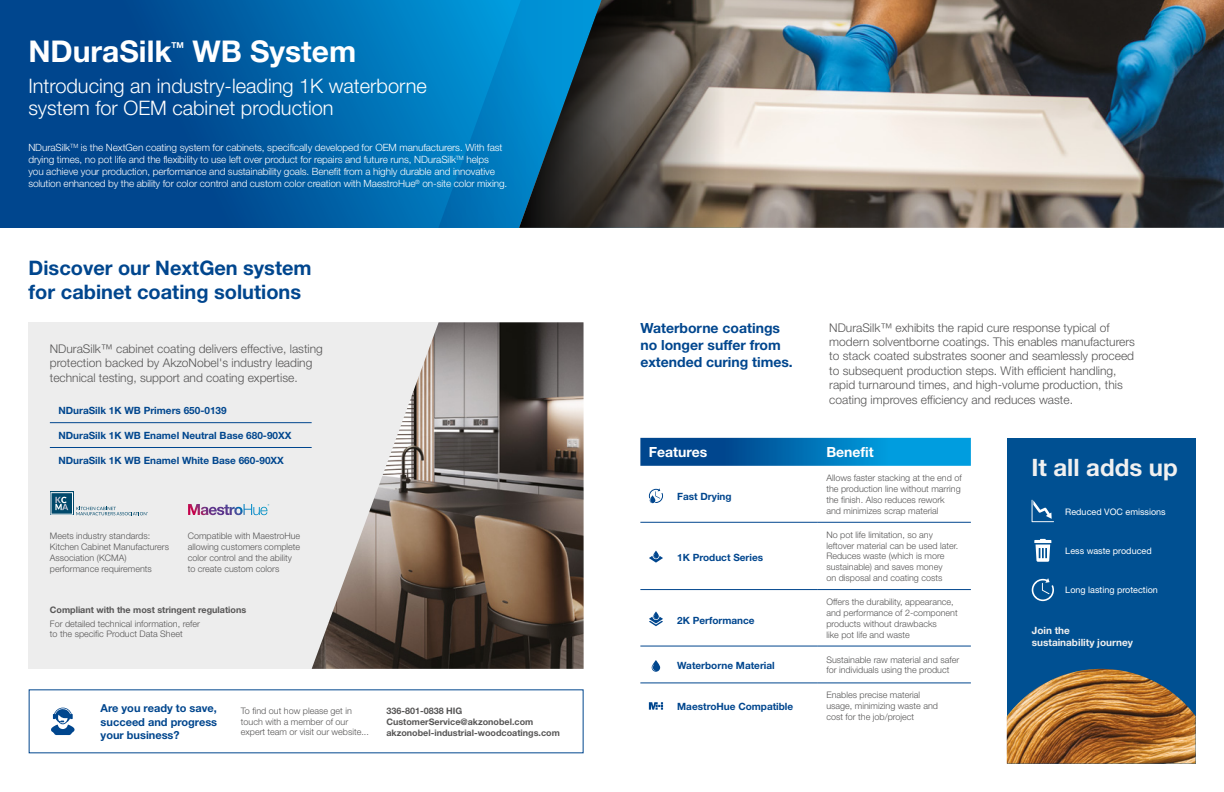
<style>
.page{position:relative;width:1224px;height:792px;background:#fff}
.page>*{position:absolute;margin:0;border:0;box-sizing:border-box;transform-origin:0 0}
.t1{font:700 30px "Helvetica Neue";color:#fff}
.t2{font:700 24px "Helvetica Neue";color:#f0f0f0}
.t3{font:300 20px/22px "Helvetica Neue";color:#fff}
.t4{font:700 20px/24px "Helvetica Neue";color:#00468e}
.t5{font:700 14px/16.8px "Helvetica Neue";color:#00468e}
.t6{font:700 14px "Helvetica Neue";color:#fff}
.t7{font:300 12px/14.4px "Helvetica Neue";color:#575656}
.t8{font:700 11px/13.2px "Helvetica Neue";color:#00468e;text-align:justify}
.t9{font:300 10px/12px "Helvetica Neue";letter-spacing:-.01em;color:#fff}
.t10{font:700 10px "Helvetica Neue";color:#00468e}
.t11{font:700 10px/12px "Helvetica Neue";color:#f0f0f0}
.t12{font:300 9px/10.8px "Helvetica Neue";color:#575656}
.t13{font:700 9px/10.8px "Helvetica Neue";color:#575656}
.t14{font:9px "Helvetica Neue";color:#fff}
.t15{font:700 8.2px "Helvetica Neue";color:#fff}
</style>
<div class="page">
<svg style="left:0;top:0;width:438px;height:228px;background:#00579d"></svg>
<div style="left:1007px;top:438px;width:189px;height:326px;background:#005092"></div>
<img style="left:1007px;top:669px;width:189px;height:95px">
<div style="left:29px;top:322px;width:554px;height:347px;background:#ededed"></div>
<svg style="left:1161px;top:0;width:63px;height:228px;background:#293f4e"></svg>
<svg style="left:438px;top:0;width:723px;height:228px;background:#6b8189"></svg>
<svg style="left:640px;top:438px;width:331px;height:28px;background:#0272b6"></svg>
<hr style="left:640px;top:522px;width:178px;height:1px;background:#00468e">
<hr style="left:818px;top:522px;width:153px;height:1px;background:#00468e">
<hr style="left:640px;top:589px;width:178px;height:1px;background:#00468e">
<hr style="left:818px;top:589px;width:153px;height:1px;background:#00468e">
<hr style="left:640px;top:646px;width:178px;height:1px;background:#00468e">
<hr style="left:818px;top:646px;width:153px;height:1px;background:#00468e">
<hr style="left:640px;top:683px;width:178px;height:1px;background:#00468e">
<hr style="left:818px;top:683px;width:153px;height:1px;background:#00468e">
<svg style="left:649px;top:488px;width:14px;height:15px"></svg>
<svg style="left:649px;top:551px;width:14px;height:12px"></svg>
<svg style="left:649px;top:611px;width:14px;height:15px"></svg>
<svg style="left:652px;top:660px;width:8px;height:12px"></svg>
<svg style="left:649px;top:702px;width:14px;height:8px"></svg>
<hr style="left:50px;top:422px;width:262px;height:1px;background:#00468e">
<hr style="left:50px;top:447px;width:262px;height:1px;background:#00468e">
<img style="left:312px;top:322px;width:272px;height:347px">
<svg style="left:51px;top:708px;width:24px;height:27px"></svg>
<svg style="left:188px;top:504px;width:81px;height:11px"></svg>
<svg style="left:50px;top:492px;width:1px;height:23px"></svg>
<svg style="left:51px;top:492px;width:97px;height:23px"></svg>
<svg style="left:1032px;top:578px;width:22px;height:23px"></svg>
<svg style="left:1032px;top:500px;width:22px;height:22px"></svg>
<svg style="left:1034px;top:539px;width:17px;height:23px"></svg>
<h1 class="t1" style="left:28px;top:33px;width:145px">NDuraSilk</h1>
<p class="t15" style="left:172px;top:40px;width:14px">TM</p>
<h1 class="t1" style="left:192px;top:33px;width:165px">WB System</h1>
<h3 class="t3" style="left:28px;top:74px;width:400px">Introducing an industry-leading 1K waterborne system for OEM cabinet production</h3>
<p class="t9" style="left:28px;top:142px;width:480px">NDuraSilk<sup>TM</sup> is the NextGen coating system for cabinets, specifically developed for OEM manufacturers. With fast drying times, no pot life and the flexibility to use left over product for repairs and future runs, NDuraSilk<sup>TM</sup> helps<br>you achieve your production, performance and sustainability goals. Benefit from a highly durable and innovative solution enhanced by the ability for color control and custom color creation with MaestroHue<sup>®</sup> on-site color mixing.</p>
<h3 class="t4" style="left:29px;top:255px;width:285px">Discover our NextGen system for cabinet coating solutions</h3>
<h3 class="t7" style="left:50px;top:341px;width:275px">NDuraSilk™ cabinet coating delivers effective, lasting protection backed by AkzoNobel's industry leading technical testing, support and coating expertise.</h3>
<p class="t10" style="left:58px;top:404px;width:170px">NDuraSilk 1K WB Primers 650-0139</p>
<p class="t10" style="left:58px;top:429px;width:235px">NDuraSilk 1K WB Enamel Neutral Base 680-90XX</p>
<p class="t10" style="left:58px;top:454px;width:227px">NDuraSilk 1K WB Enamel White Base 660-90XX</p>
<p class="t12" style="left:50px;top:531px;width:121px">Meets industry standards:<br>Kitchen Cabinet Manufacturers<br>Association (KCMA) performance requirements</p>
<p class="t12" style="left:188px;top:531px;width:114px">Compatible with MaestroHue allowing customers complete color control and the ability to create custom colors</p>
<p class="t13" style="left:50px;top:604px;width:198px">Compliant with the most stringent regulations</p>
<p class="t12" style="left:50px;top:618px;width:152px">For detailed technical information, refer to the specific Product Data Sheet</p>
<p class="t8" style="left:101px;top:702px;width:118px">Are you ready to save, succeed and progress your business?</p>
<p class="t12" style="left:241px;top:705px;width:129px">To find out how please get in touch with a member of our expert team or visit our website...</p>
<p class="t13" style="left:386px;top:705px;width:175px">336-801-0838 HIG<br>CustomerService@akzonobel.com akzonobel-industrial-woodcoatings.com</p>
<h3 class="t5" style="left:640px;top:319px;width:154px">Waterborne coatings no longer suffer from extended curing times.</h3>
<p class="t7" style="left:829px;top:320px;width:307px">NDuraSilk™ exhibits the rapid cure response typical of modern solventborne coatings. This enables manufacturers to stack coated substrates sooner and seamlessly proceed to subsequent production steps. With efficient handling, rapid turnaround times, and high-volume production, this coating improves efficiency and reduces waste.</p>
<h3 class="t6" style="left:649px;top:444px;width:60px">Features</h3>
<h3 class="t6" style="left:826px;top:444px;width:49px">Benefit</h3>
<p class="t10" style="left:677px;top:490px;width:56px">Fast Drying</p>
<p class="t12" style="left:826px;top:473px;width:137px">Allows faster stacking at the end of the production line without marring the finish. Also reduces rework<br>and minimizes scrap material</p>
<p class="t10" style="left:677px;top:551px;width:87px">1K Product Series</p>
<p class="t10" style="left:677px;top:614px;width:79px">2K Performance</p>
<p class="t12" style="left:826px;top:529px;width:134px">No pot life limitation, so any leftover material can be used later.<br>Reduces waste (which is more sustainable) and saves money<br>on disposal and coating costs</p>
<p class="t12" style="left:826px;top:596px;width:133px">Offers the durability, appearance, and performance of 2-component products without drawbacks<br>like pot life and waste</p>
<p class="t10" style="left:677px;top:659px;width:99px">Waterborne Material</p>
<p class="t12" style="left:826px;top:654px;width:134px">Sustainable raw material and safer for individuals using the product</p>
<p class="t10" style="left:677px;top:700px;width:118px">MaestroHue Compatible</p>
<p class="t12" style="left:826px;top:690px;width:113px">Enables precise material usage, minimizing waste and cost for the job/project</p>
<h2 class="t2" style="left:1031px;top:453px;width:148px">It all adds up</h2>
<p class="t14" style="left:1065px;top:506px;width:102px">Reduced VOC emissions</p>
<p class="t14" style="left:1065px;top:545px;width:88px">Less waste produced</p>
<p class="t14" style="left:1065px;top:584px;width:94px">Long lasting protection</p>
<p class="t11" style="left:1032px;top:624px;width:103px">Join the sustainability journey</p>
</div>
